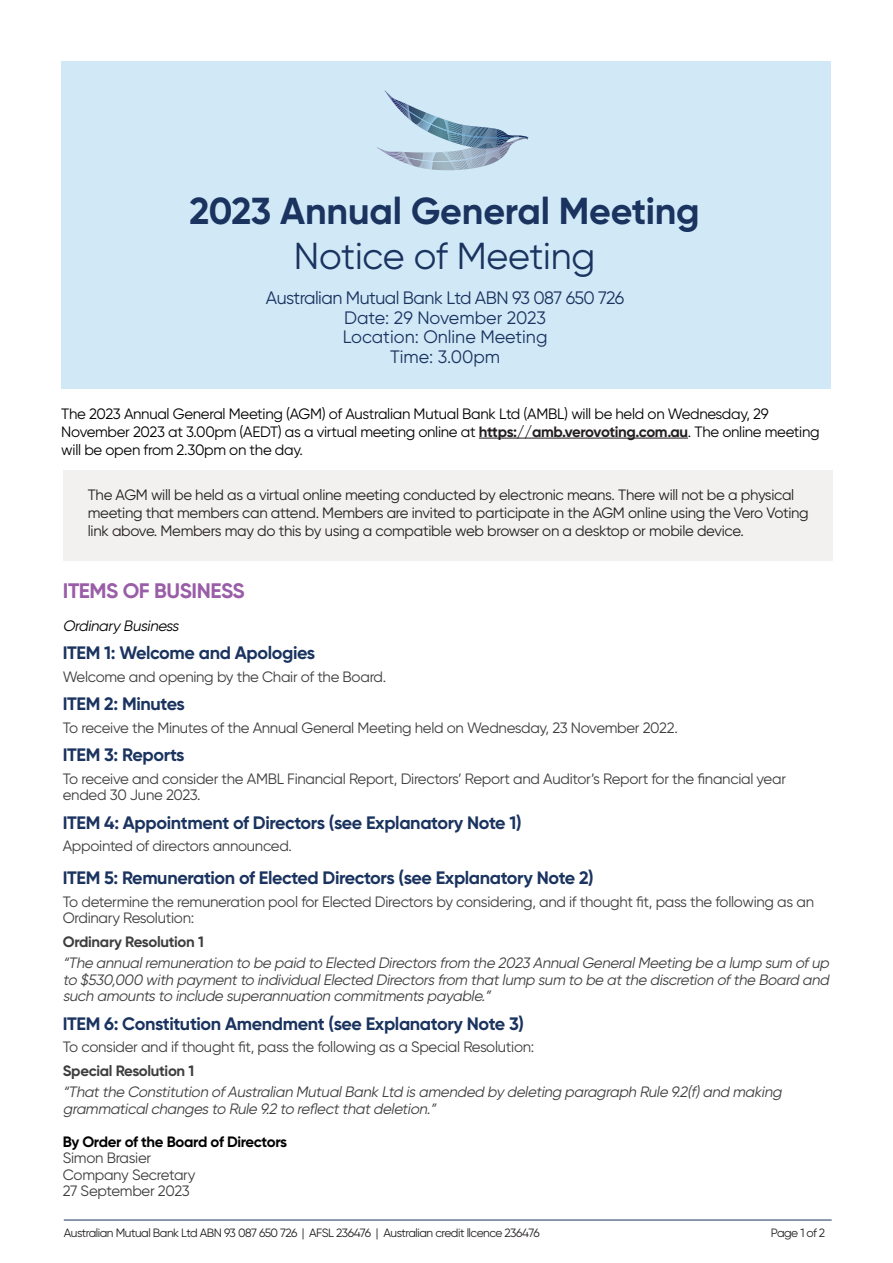
<style>
.page{position:relative;width:893px;height:1263px;background:#fff}
.page>*{position:absolute;margin:0;border:0;box-sizing:border-box;transform-origin:0 0}
.t1{font:700 37.5px/45px "Gilroy";letter-spacing:-.005em;color:#1a335f;text-align:center}
.t2{font:700 21px "Gilroy";letter-spacing:-.02em;color:#995ea7}
.t3{font:700 18px "Gilroy";letter-spacing:-.02em;color:#1a335f}
.t4{font:18px "Gilroy";letter-spacing:-.015em;color:#1a335f}
.t5{font:15px/16.5px "Gilroy";letter-spacing:-.02em;color:#3e3e3f}
.t6{font:italic 15px/16.5px "Gilroy";color:#3e3e3f;text-align:justify}
.t7{font:15px/18px "Gilroy";letter-spacing:-.02em;color:#231f20}
.t8{font:15px/18px "Gilroy";letter-spacing:-.02em;color:#000}
.t9{font:700 15px "Gilroy";letter-spacing:-.02em;color:#3e3e3f}
.t10{font:700 15px "Gilroy";letter-spacing:-.025em;color:#000}
.t11{font:italic 15px "Gilroy";color:#000}
.t12{font:12px "Gilroy";letter-spacing:-.04em;color:#231f20}
.s1{font-weight:400}
.s2{font-weight:700;color:#231f20}
</style>
<div class="page">
<div style="left:64px;top:470px;width:769px;height:91px;background:#f2f1ef"></div>
<hr style="left:479px;top:438px;width:209px;height:1px;background:#231f20">
<hr style="left:64px;top:1220px;width:768px;height:1px;background:#1a335f">
<div style="left:61px;top:62px;width:770px;height:327px;background:#d1e9f7"></div>
<svg style="left:377px;top:90px;width:151px;height:80px"></svg>
<p class="t1" style="left:189px;top:188px;width:512px">2023 Annual General Meeting<br><span class="s1">Notice of Meeting</span></p>
<p class="t4" style="left:266px;top:287px;width:360px">Australian Mutual Bank Ltd ABN 93 087 650 726</p>
<p class="t4" style="left:344px;top:306px;width:203px">Date: 29 November 2023</p>
<p class="t4" style="left:343px;top:326px;width:206px">Location: Online Meeting</p>
<p class="t4" style="left:390px;top:345px;width:112px">Time: 3.00pm</p>
<p class="t8" style="left:61px;top:404px;width:760px">The 2023 Annual General Meeting (AGM) of Australian Mutual Bank Ltd (AMBL) will be held on Wednesday, 29<br>November 2023 at 3.00pm (AEDT) as a virtual meeting online at <span class="s2">https://amb.verovoting.com.au</span>. The online meeting will be open from 2.30pm on the day.</p>
<p class="t7" style="left:88px;top:485px;width:722px">The AGM will be held as a virtual online meeting conducted by electronic means. There will not be a physical meeting that members can attend. Members are invited to participate in the AGM online using the Vero Voting link above. Members may do this by using a compatible web browser on a desktop or mobile device.</p>
<p class="t2" style="left:63px;top:577px;width:183px">ITEMS OF BUSINESS</p>
<p class="t11" style="left:63px;top:616px;width:121px">Ordinary Business</p>
<p class="t3" style="left:63px;top:642px;width:254px">ITEM 1: Welcome and Apologies</p>
<p class="t5" style="left:63px;top:668px;width:325px">Welcome and opening by the Chair of the Board.</p>
<p class="t3" style="left:63px;top:693px;width:123px">ITEM 2: Minutes</p>
<p class="t5" style="left:63px;top:719px;width:616px">To receive the Minutes of the Annual General Meeting held on Wednesday, 23 November 2022.</p>
<p class="t3" style="left:63px;top:744px;width:123px">ITEM 3: Reports</p>
<p class="t5" style="left:63px;top:770px;width:725px">To receive and consider the AMBL Financial Report, Directors’ Report and Auditor’s Report for the financial year ended 30 June 2023.</p>
<p class="t3" style="left:63px;top:811px;width:460px">ITEM 4: Appointment of Directors (see Explanatory Note 1)</p>
<p class="t5" style="left:63px;top:837px;width:231px">Appointed of directors announced.</p>
<p class="t3" style="left:63px;top:867px;width:532px">ITEM 5: Remuneration of Elected Directors (see Explanatory Note 2)</p>
<p class="t5" style="left:63px;top:893px;width:753px">To determine the remuneration pool for Elected Directors by considering, and if thought fit, pass the following as an<br>Ordinary Resolution:</p>
<p class="t9" style="left:63px;top:932px;width:143px">Ordinary Resolution 1</p>
<p class="t6" style="left:63px;top:954px;width:771px">“The annualremuneration to be paid to Elected Directors from the 2023 AnnualGeneralMeeting be a lump sum ofup to $530,000 with paymentto individualElected Directors from thatlump sum to be atthe discretion ofthe Board and such amounts to include superannuation commitments payable.”</p>
<p class="t3" style="left:63px;top:1012px;width:463px">ITEM 6: Constitution Amendment (see Explanatory Note 3)</p>
<p class="t5" style="left:63px;top:1038px;width:473px">To consider and if thought fit, pass the following as a Special Resolution:</p>
<p class="t9" style="left:63px;top:1061px;width:133px">Special Resolution 1</p>
<p class="t6" style="left:63px;top:1083px;width:724px">“Thatthe Constitution ofAustralian MutualBank Ltd is amended by deleting paragraph Rule 9.2(f)and making grammaticalchanges to Rule 9.2 to reflectthatdeletion.”</p>
<p class="t10" style="left:63px;top:1132px;width:226px">By Order of the Board of Directors</p>
<p class="t5" style="left:63px;top:1149px;width:90px">Simon Brasier</p>
<p class="t5" style="left:63px;top:1166px;width:134px">Company Secretary</p>
<p class="t5" style="left:63px;top:1182px;width:128px">27 September 2023</p>
<p class="t12" style="left:64px;top:1225px;width:477px">Australian Mutual Bank Ltd ABN 93 087 650 726 | AFSL 236476 | Australian credit llcence 236476</p>
<p class="t12" style="left:771px;top:1225px;width:56px">Page 1 of 2</p>
</div>
